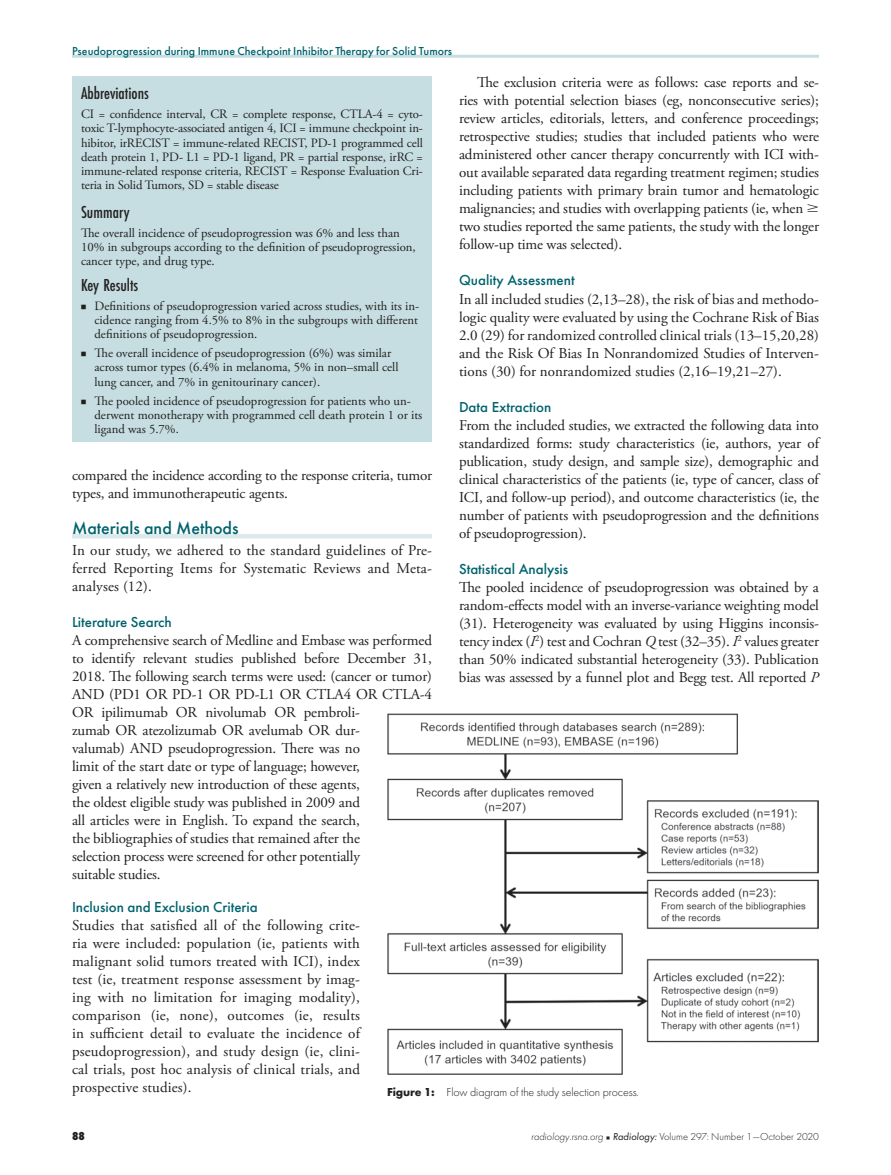
<style>
.page{position:relative;width:891px;height:1175px;background:#fff}
.page>*{position:absolute;margin:0;border:0;box-sizing:border-box;transform-origin:0 0}
.t1{font:500 18px "Futura PT Cond";color:#231f20}
.t2{font:500 18px "Futura PT";color:#00636d}
.t3{font:15px/18px "Adobe Garamond Pro";letter-spacing:-.01em;color:#231f20;text-align:justify}
.t4{font:500 15px "Futura PT";color:#00636d}
.t5{font:12.75px/14.2px "Adobe Garamond Pro";color:#231f20}
.t6{font:500 12px "Futura PT";color:#00636d}
.t7{font:300 12px "Futura PT";letter-spacing:-.01em;color:#231f20}
.t8{font:800 12px "Futura PT Cond";color:#231f20}
.t9{font:300 10.5px "Futura PT";color:#231f20}
.s1{font-style:italic}
.s2{font-family:"Universal Newswith Comm Pi";font-size:9px}
.s3{font-weight:700}
.s4{font-family:"Universal Newswith Comm Pi";font-weight:400;font-size:6px}
.s5{font-weight:400;font-style:italic}
</style>
<div class="page">
<hr style="left:72px;top:55px;width:747px;height:3px;background:#c6dee1">
<div style="left:72px;top:76px;width:360px;height:366px;background:#c6dee1"></div>
<hr style="left:72px;top:534px;width:360px;height:4px;background:#dceaec">
<img style="left:387px;top:713px;width:432px;height:362px">
<p class="t6" style="left:72px;top:44px;width:382px">Pseudoprogression during Immune Checkpoint Inhibitor Therapy for Solid Tumors</p>
<p class="t3" style="left:459px;top:74px;width:362px;text-align:left;text-indent:18px">The exclusion criteria were as follows: case reports and se&shy;ries with potential selection biases (eg, nonconsecutive series); review articles, editorials, letters, and conference proceedings; retrospective studies; studies that included patients who were administered other cancer therapy concurrently with ICI with&shy;out available separated data regarding treatment regimen; studies including patients with primary brain tumor and hematologic malignancies; and studies with overlapping patients (ie, when two studies reported the same patients, the study with the longer follow-up time was selected).</p>
<p class="t4" style="left:459px;top:271px;width:117px">Quality Assessment</p>
<p class="t3" style="left:459px;top:290px;width:362px">In all included studies (2,13–28), the risk of bias and methodo&shy;logic quality were evaluated by using the Cochrane Risk of Bias 2.0 (29) for randomized controlled clinical trials (13–15,20,28) and the Risk Of Bias In Nonrandomized Studies of Interven&shy;tions (30) for nonrandomized studies (2,16–19,21–27).</p>
<p class="t4" style="left:459px;top:397px;width:94px">Data Extraction</p>
<p class="t3" style="left:459px;top:416px;width:362px">From the included studies, we extracted the following data into standardized forms: study characteristics (ie, authors, year of publication, study design, and sample size), demographic and clinical characteristics of the patients (ie, type of cancer, class of ICI, and follow-up period), and outcome characteristics (ie, the number of patients with pseudoprogression and the definitions of pseudoprogression).</p>
<p class="t4" style="left:459px;top:559px;width:111px">Statistical Analysis</p>
<p class="t3" style="left:459px;top:578px;width:362px">The pooled incidence of pseudoprogression was obtained by a random-effects model with an inverse-variance weighting model (31). Heterogeneity was evaluated by using Higgins inconsis&shy;tency index (<span class="s1">I</span><sup>2</sup>) test and Cochran <span class="s1">Q</span> test (32–35). <span class="s1">I</span><sup>2</sup> values greater than 50% indicated substantial heterogeneity (33). Publication bias was assessed by a funnel plot and Begg test. All reported <span class="s1">P</span></p>
<p class="t1" style="left:81px;top:83px;width:69px">Abbreviations</p>
<p class="t5" style="left:81px;top:107px;width:344px;text-align:justify">CI = confidence interval, CR = complete response, CTLA-4 = cyto&shy;toxic T-lymphocyte-associated antigen 4, ICI = immune checkpoint in&shy;hibitor, irRECIST = immune-related RECIST, PD-1 programmed cell death protein 1, PD- L1 = PD-1 ligand, PR = partial response, irRC = immune-related response criteria, RECIST = Response Evaluation Cri&shy;teria in Solid Tumors, SD = stable disease</p>
<p class="t1" style="left:81px;top:201px;width:50px">Summary</p>
<p class="t5" style="left:81px;top:226px;width:336px">The overall incidence of pseudoprogression was 6% and less than<br>10% in subgroups according to the definition of pseudoprogression, cancer type, and drug type.</p>
<p class="t1" style="left:81px;top:275px;width:59px">Key Results</p>
<p class="t5" style="left:94px;top:299px;width:326px;text-align:justify;text-indent:-14px"><span class="s2">n</span> Definitions of pseudoprogression varied across studies, with its in&shy;cidence ranging from 4.5% to 8% in the subgroups with different definitions of pseudoprogression.</p>
<p class="t5" style="left:94px;top:346px;width:306px;text-indent:-14px"><span class="s2">n</span> The overall incidence of pseudoprogression (6%) was similar across tumor types (6.4% in melanoma, 5% in non–small cell lung cancer, and 7% in genitourinary cancer).</p>
<p class="t5" style="left:94px;top:394px;width:329px;text-indent:-14px"><span class="s2">n</span> The pooled incidence of pseudoprogression for patients who un&shy;derwent monotherapy with programmed cell death protein 1 or its ligand was 5.7%.</p>
<p class="t3" style="left:72px;top:466px;width:362px">compared the incidence according to the response criteria, tumor types, and immunotherapeutic agents.</p>
<p class="t2" style="left:72px;top:517px;width:168px">Materials and Methods</p>
<p class="t3" style="left:72px;top:541px;width:361px">In our study, we adhered to the standard guidelines of Pre&shy;ferred Reporting Items for Systematic Reviews and Meta&shy;analyses (12).</p>
<p class="t4" style="left:72px;top:613px;width:101px">Literature Search</p>
<p class="t3" style="left:72px;top:631px;width:362px;text-align:left">A comprehensive search of Medline and Embase was performed to identify relevant studies published before December 31, 2018. The following search terms were used: (cancer or tumor)<br>AND (PD1 OR PD-1 OR PD-L1 OR CTLA4 OR CTLA-4<br>OR ipilimumab OR nivolumab OR pembroli-<br>zumab OR atezolizumab OR avelumab OR dur-<br>valumab) AND pseudoprogression. There was no<br>limit of the start date or type of language; however,<br>given a relatively new introduction of these agents,<br>the oldest eligible study was published in 2009 and<br>all articles were in English. To expand the search,<br>the bibliographies of studies that remained after the<br>selection process were screened for other potentially<br>suitable studies.</p>
<p class="t4" style="left:72px;top:898px;width:187px">Inclusion and Exclusion Criteria</p>
<p class="t3" style="left:72px;top:916px;width:290px">Studies that satisfied all of the following crite&shy;ria were included: population (ie, patients with malignant solid tumors treated with ICI), index test (ie, treatment response assessment by imag&shy;ing with no limitation for imaging modality), comparison (ie, none), outcomes (ie, results in sufficient detail to evaluate the incidence of pseudoprogression), and study design (ie, clini&shy;cal trials, post hoc analysis of clinical trials, and prospective studies).</p>
<p class="t7" style="left:387px;top:1085px;width:254px"><span class="s3">Figure 1:</span> Flow diagram of the study selection process.</p>
<p class="t8" style="left:72px;top:1129px;width:14px">88</p>
<p class="t9" style="left:531px;top:1131px;width:289px"><span class="s1">radiology.rsna.org</span> <span class="s4">n</span> <span class="s5">Radiology:</span> Volume 297: Number 1—October 2020</p>
</div>
